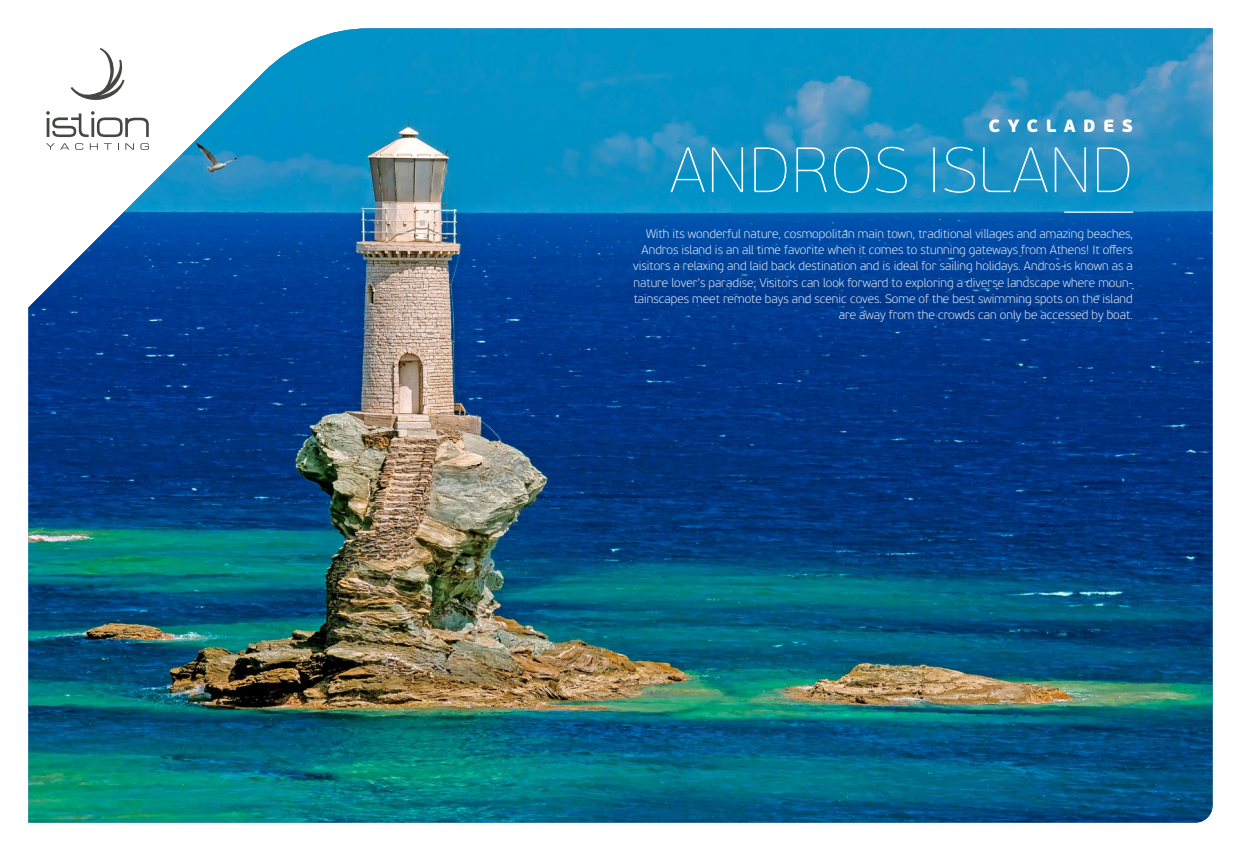
<style>
.page{position:relative;width:1241px;height:851px;background:#fff}
.page>*{position:absolute;margin:0;border:0;box-sizing:border-box;transform-origin:0 0}
.t1{font:63.75px "PF Beau Sans Pro X Thin";letter-spacing:.025em;color:#fff}
.t2{font:900 17.75px "PF Beau Sans Pro";letter-spacing:.42em;color:#fff}
.t3{font:100 12.25px/16.2px "PF Beau Sans Pro";color:#fff;text-align:right}
</style>
<div class="page">
<img style="left:28px;top:28px;width:1184px;height:794px">
<hr style="left:1064px;top:211px;width:68px;height:2px;background:#fff">
<svg style="left:70px;top:48px;width:56px;height:53px"></svg>
<svg style="left:46px;top:111px;width:103px;height:26px"></svg>
<svg style="left:46px;top:143px;width:23px;height:7px"></svg>
<svg style="left:75px;top:143px;width:8px;height:7px"></svg>
<svg style="left:90px;top:143px;width:8px;height:7px"></svg>
<svg style="left:104px;top:143px;width:8px;height:7px"></svg>
<svg style="left:125px;top:143px;width:9px;height:7px"></svg>
<svg style="left:140px;top:143px;width:9px;height:7px"></svg>
<h2 class="t2" style="left:988px;top:114px;width:146px">CYCLADES</h2>
<h1 class="t1" style="left:669px;top:134px;width:464px">ANDROS ISLAND</h1>
<p class="t3" style="left:633px;top:225px;width:501px">With its wonderful nature, cosmopolitan main town, traditional villages and amazing beaches, Andros island is an all time favorite when it comes to stunning gateways from Athens! It offers visitors a relaxing and laid back destination and is ideal for sailing holidays. Andros is known as a nature lover’s paradise; Visitors can look forward to exploring a diverse landscape where moun&shy;tainscapes meet remote bays and scenic coves. Some of the best swimming spots on the island are away from the crowds can only be accessed by boat.</p>
</div>
